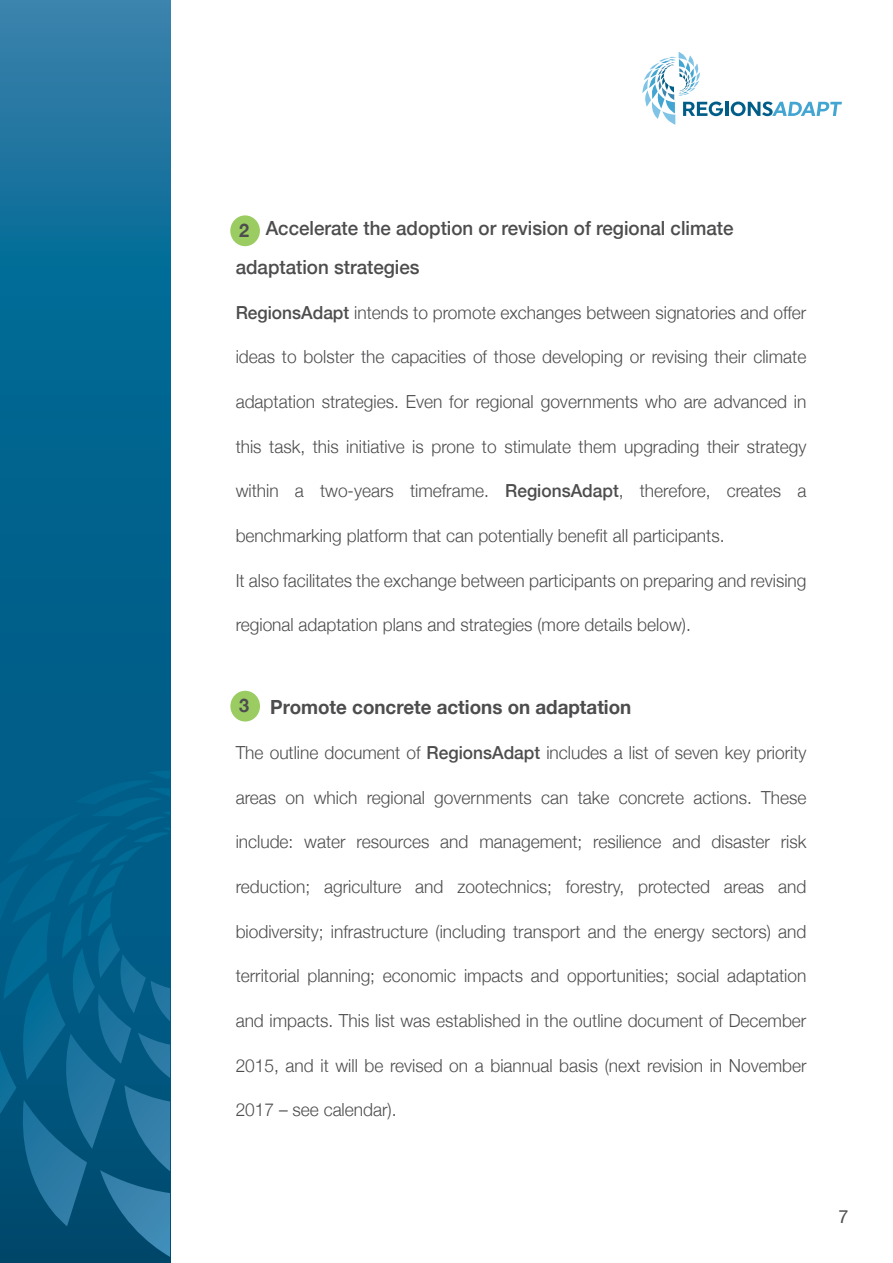
<style>
.page{position:relative;width:893px;height:1263px;background:#fff}
.page>*{position:absolute;margin:0;border:0;box-sizing:border-box;transform-origin:0 0}
.t1{font:500 19.5px/38.7px "Helvetica Neue";color:#4d4d4f;scale:.96 1}
.t2{font:700 19.5px "Helvetica Neue";color:#4d4d4f;scale:.96 1}
.t3{font:700 18.75px "Helvetica Neue";color:#4d4d4f;scale:.96 1}
.t4{font:300 18px "Helvetica Neue";color:#4d4d4f;scale:.96 1}
.t5{font:18px "Helvetica Neue";color:#4d4d4f}
.s1{font-weight:500}
</style>
<div class="page">
<svg style="left:0;top:0;width:170px;height:1263px;background:#0b6994"></svg>
<svg style="left:642px;top:52px;width:81px;height:73px"></svg>
<hr style="left:725px;top:102px;width:3px;height:14px;background:#005d88">
<svg style="left:731px;top:102px;width:111px;height:14px"></svg>
<svg style="left:0;top:770px;width:170px;height:487px;background:#076089"></svg>
<div style="left:230px;top:215px;width:30px;height:31px;background:#9acc62;border-radius:50%"></div>
<div style="left:230px;top:691px;width:30px;height:30px;background:#9acc62;border-radius:50%"></div>
<p class="t1" style="left:236px;top:207px;width:520px;text-indent:30px">Accelerate the adoption or revision of regional climate adaptation strategies</p>
<p class="t4" style="left:236px;top:298px;width:596px"><span class="s1">RegionsAdapt</span> intends to promote exchanges between signatories and offer</p>
<p class="t4" style="left:236px;top:342px;width:596px">ideas to bolster the capacities of those developing or revising their climate</p>
<p class="t4" style="left:236px;top:387px;width:596px">adaptation strategies. Even for regional governments who are advanced in</p>
<p class="t4" style="left:236px;top:432px;width:596px">this task, this initiative is prone to stimulate them upgrading their strategy</p>
<p class="t4" style="left:236px;top:476px;width:596px">within a two-years timeframe. <span class="s1">RegionsAdapt</span>, therefore, creates a</p>
<p class="t4" style="left:236px;top:521px;width:511px">benchmarking platform that can potentially benefit all participants.</p>
<p class="t4" style="left:236px;top:566px;width:596px">It also facilitates the exchange between participants on preparing and revising</p>
<p class="t4" style="left:236px;top:610px;width:476px">regional adaptation plans and strategies (more details below).</p>
<p class="t3" style="left:239px;top:215px;width:12px">2</p>
<p class="t3" style="left:239px;top:690px;width:12px">3</p>
<p class="t2" style="left:270px;top:692px;width:378px">Promote concrete actions on adaptation</p>
<p class="t4" style="left:236px;top:738px;width:596px">The outline document of <span class="s1">RegionsAdapt</span> includes a list of seven key priority</p>
<p class="t4" style="left:236px;top:783px;width:596px">areas on which regional governments can take concrete actions. These</p>
<p class="t4" style="left:236px;top:827px;width:596px">include: water resources and management; resilience and disaster risk</p>
<p class="t4" style="left:236px;top:872px;width:596px">reduction; agriculture and zootechnics; forestry, protected areas and</p>
<p class="t4" style="left:236px;top:917px;width:596px">biodiversity; infrastructure (including transport and the energy sectors) and</p>
<p class="t4" style="left:236px;top:961px;width:596px">territorial planning; economic impacts and opportunities; social adaptation</p>
<p class="t4" style="left:236px;top:1006px;width:596px">and impacts. This list was established in the outline document of December</p>
<p class="t4" style="left:236px;top:1051px;width:596px">2015, and it will be revised on a biannual basis (next revision in November</p>
<p class="t4" style="left:236px;top:1095px;width:169px">2017 – see calendar).</p>
<p class="t5" style="left:838px;top:1204px;width:12px">7</p>
</div>
